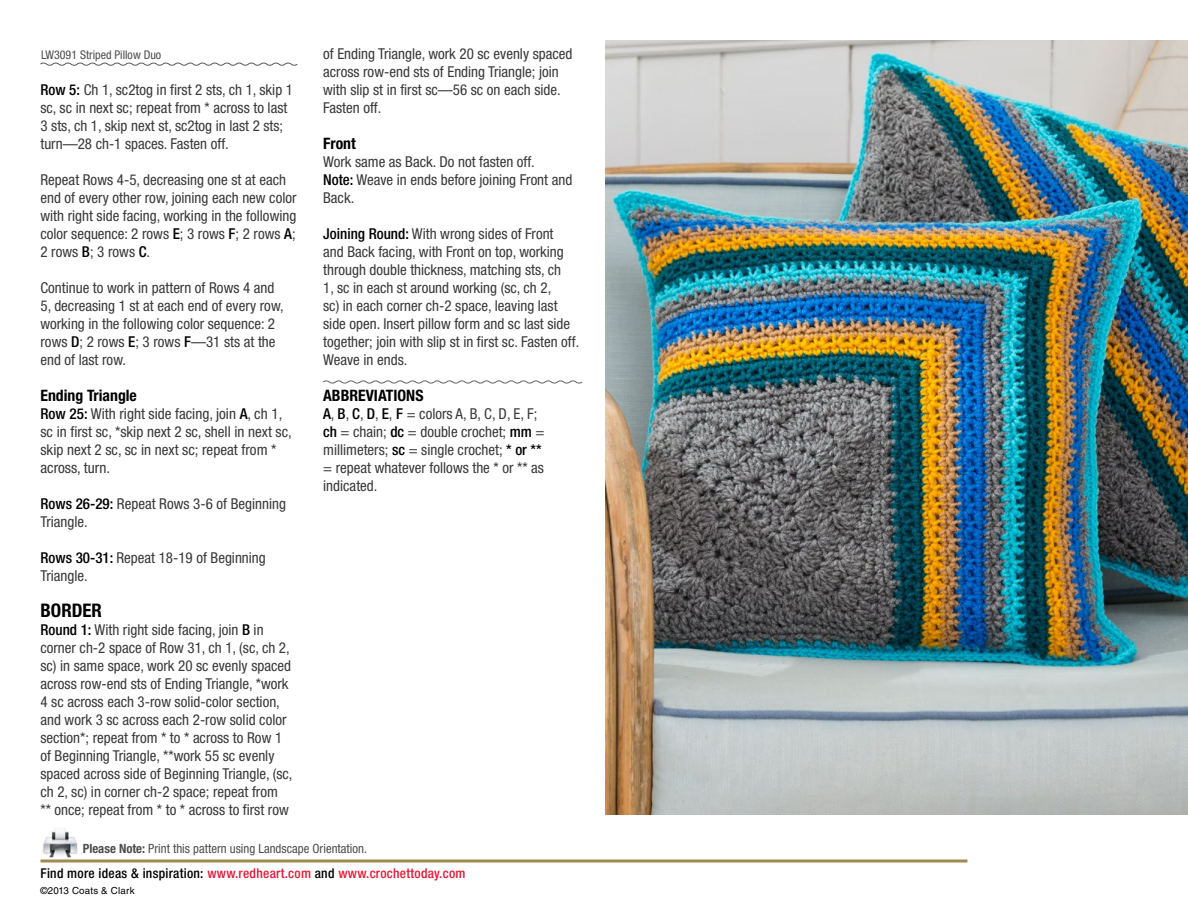
<style>
.page{position:relative;width:1188px;height:918px;background:#fff}
.page>*{position:absolute;margin:0;border:0;box-sizing:border-box;transform-origin:0 0}
.t1{font:700 condensed 18.75px "Helvetica Neue LT Std";color:#000}
.t2{font:700 condensed 15.75px "Helvetica Neue LT Std";color:#000}
.t3{font:condensed 15px/18px "Helvetica Neue LT Std";color:#383839}
.t4{font:500 condensed 13.5px "Helvetica Neue LT Std";letter-spacing:.02em;color:#e31837}
.t5{font:condensed 12.75px "Helvetica Neue LT Std";color:#4d4d4f}
.t6{font:condensed 12px "Helvetica Neue LT Std";color:#4d4d4f}
.t7{font:9.75px "Helvetica LT Std";letter-spacing:.02em;color:#000}
.s1{font-weight:500;color:#000}
.s2{font-weight:700}
.s3{color:#000}
</style>
<div class="page">
<hr style="left:40px;top:860px;width:928px;height:2px;background:#a18b50">
<img style="left:42px;top:828px;width:36px;height:30px">
<svg style="left:40px;top:62px;width:258px;height:4px"></svg>
<svg style="left:323px;top:380px;width:260px;height:4px"></svg>
<img style="left:606px;top:40px;width:582px;height:775px">
<p class="t6" style="left:41px;top:47px;width:122px">LW3091 Striped Pillow Duo</p>
<p class="t3" style="left:40px;top:80px;width:254px"><span class="s1">Row 5:</span> Ch 1, sc2tog in first 2 sts, ch 1, skip 1 sc, sc in next sc; repeat from * across to last 3 sts, ch 1, skip next st, sc2tog in last 2 sts; turn—28 ch-1 spaces. Fasten off.</p>
<p class="t3" style="left:40px;top:170px;width:258px">Repeat Rows 4-5, decreasing one st at each end of every other row, joining each new color with right side facing, working in the following color sequence: 2 rows <span class="s1">E</span>; 3 rows <span class="s1">F</span>; 2 rows <span class="s1">A</span>; 2 rows <span class="s1">B</span>; 3 rows <span class="s1">C</span>.</p>
<p class="t3" style="left:40px;top:278px;width:245px">Continue to work in pattern of Rows 4 and 5, decreasing 1 st at each end of every row, working in the following color sequence: 2 rows <span class="s1">D</span>; 2 rows <span class="s1">E</span>; 3 rows <span class="s1">F</span>—31 sts at the end of last row.</p>
<p class="t2" style="left:40px;top:385px;width:98px">Ending Triangle</p>
<p class="t3" style="left:40px;top:404px;width:253px"><span class="s1">Row 25:</span> With right side facing, join <span class="s1">A</span>, ch 1, sc in first sc, *skip next 2 sc, shell in next sc, skip next 2 sc, sc in next sc; repeat from * across, turn.</p>
<p class="t3" style="left:40px;top:494px;width:247px"><span class="s1">Rows 26-29:</span> Repeat Rows 3-6 of Beginning<br>Triangle.</p>
<p class="t3" style="left:40px;top:548px;width:227px"><span class="s1">Rows 30-31:</span> Repeat 18-19 of Beginning<br>Triangle.</p>
<p class="t1" style="left:40px;top:598px;width:63px">BORDER</p>
<p class="t3" style="left:40px;top:620px;width:254px"><span class="s1">Round 1:</span> With right side facing, join <span class="s1">B</span> in corner ch-2 space of Row 31, ch 1, (sc, ch 2, sc) in same space, work 20 sc evenly spaced across row-end sts of Ending Triangle, *work 4 sc across each 3-row solid-color section, and work 3 sc across each 2-row solid color section*; repeat from * to * across to Row 1 of Beginning Triangle, **work 55 sc evenly spaced across side of Beginning Triangle, (sc, ch 2, sc) in corner ch-2 space; repeat from<br>** once; repeat from * to * across to first row</p>
<p class="t3" style="left:323px;top:44px;width:251px">of Ending Triangle, work 20 sc evenly spaced across row-end sts of Ending Triangle; join with slip st in first sc—56 sc on each side.<br>Fasten off.</p>
<p class="t2" style="left:323px;top:133px;width:34px">Front</p>
<p class="t3" style="left:323px;top:152px;width:251px">Work same as Back. Do not fasten off.<br><span class="s1">Note:</span> Weave in ends before joining Front and<br>Back.</p>
<p class="t3" style="left:323px;top:224px;width:258px"><span class="s1">Joining Round:</span> With wrong sides of Front<br>and Back facing, with Front on top, working through double thickness, matching sts, ch<br>1, sc in each st around working (sc, ch 2,<br>sc) in each corner ch-2 space, leaving last side open. Insert pillow form and sc last side together; join with slip st in first sc. Fasten off.<br>Weave in ends.</p>
<p class="t2" style="left:323px;top:385px;width:102px">ABBREVIATIONS</p>
<p class="t3" style="left:323px;top:404px;width:223px"><span class="s1">A</span>, <span class="s1">B</span>, <span class="s1">C</span>, <span class="s1">D</span>, <span class="s1">E</span>, <span class="s1">F</span> = colors A, B, C, D, E, F; <span class="s1">ch</span> = chain; <span class="s1">dc</span> = double crochet; <span class="s1">mm</span> = millimeters; <span class="s1">sc</span> = single crochet; <span class="s1">* or ** </span>= repeat whatever follows the * or ** as indicated.</p>
<p class="t5" style="left:83px;top:841px;width:286px"><span class="s2">Please Note:</span> Print this pattern using Landscape Orientation.</p>
<p class="t7" style="left:40px;top:885px;width:96px">©2013 Coats &amp; Clark</p>
<p class="t4" style="left:40px;top:865px;width:427px"><span class="s3">Find more ideas &amp; inspiration:</span> www.redheart.com <span class="s3">and</span> www.crochettoday.com</p>
</div>
